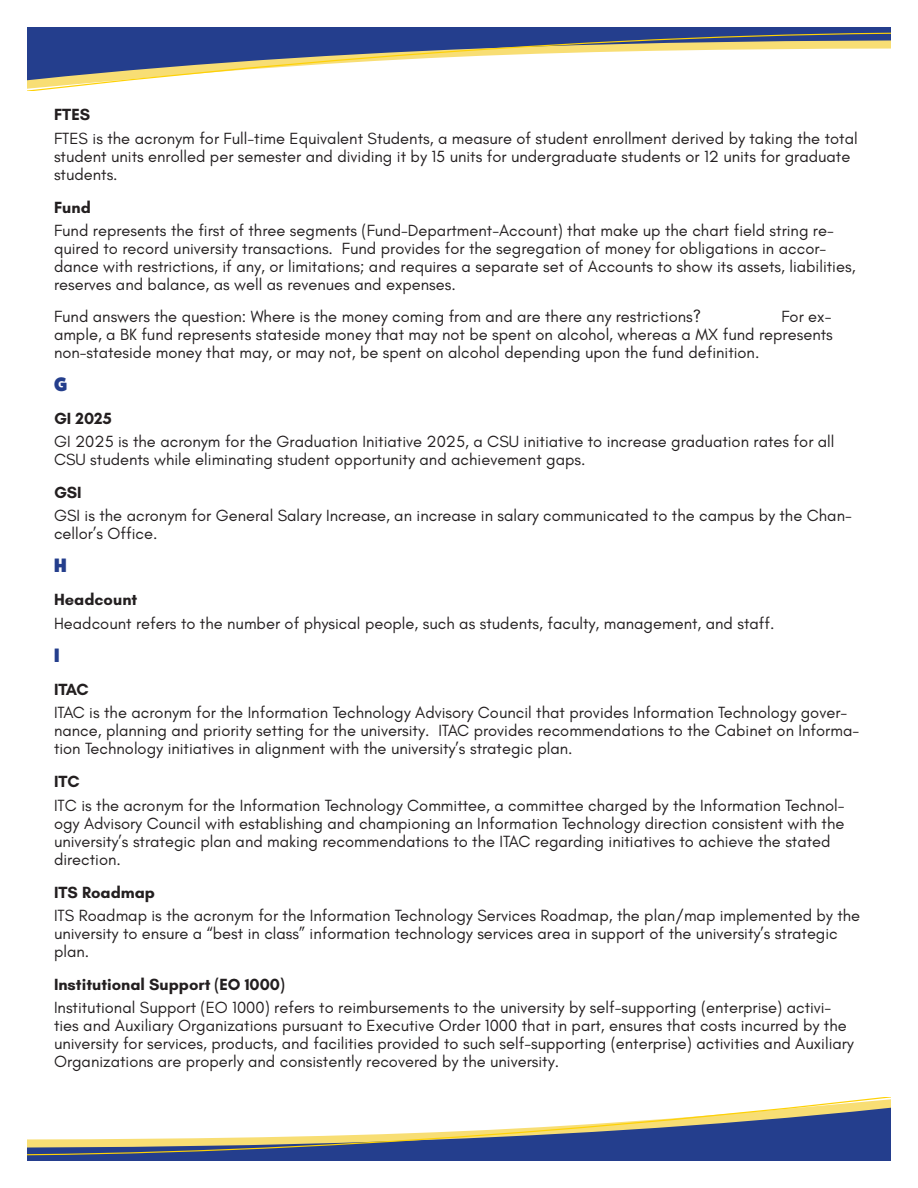
<style>
.page{position:relative;width:918px;height:1188px;background:#fff}
.page>*{position:absolute;margin:0;border:0;box-sizing:border-box;transform-origin:0 0}
.Section_Heading{font:800 19.5px "Fat Frank";color:#243e8c}
.Definition{font:16.5px/18px "Glacial Indifference";color:#231f20}
.Term{font:700 16.5px "Glacial Indifference";color:#231f20}
</style>
<div class="page">
<div style="left:27px;top:1156px;width:864px;height:5px;background:#243e8d"></div>
<svg style="left:27px;top:1097px;width:864px;height:59px"></svg>
<div style="left:27px;top:27px;width:864px;height:5px;background:#243e8d"></div>
<svg style="left:27px;top:32px;width:864px;height:59px"></svg>
<p class="Term" style="left:54px;top:105px;width:38px">FTES</p>
<p class="Definition" style="left:54px;top:129px;width:805px">FTES is the acronym for Full-time Equivalent Students, a measure of student enrollment derived by taking the total student units enrolled per semester and dividing it by 15 units for undergraduate students or 12 units for graduate students.</p>
<p class="Term" style="left:54px;top:197px;width:38px">Fund</p>
<p class="Definition" style="left:54px;top:222px;width:803px">Fund represents the first of three segments (Fund-Department-Account) that make up the chart field string re&shy;quired to record university transactions. Fund provides for the segregation of money for obligations in accor&shy;dance with restrictions, if any, or limitations; and requires a separate set of Accounts to show its assets, liabilities, reserves and balance, as well as revenues and expenses.</p>
<p class="Definition" style="left:54px;top:307px;width:649px">Fund answers the question: Where is the money coming from and are there any restrictions?</p>
<p class="Definition" style="left:54px;top:307px;width:780px;text-align:justify;text-indent:727px">For ex&shy;ample, a BK fund represents stateside money that may not be spent on alcohol, whereas a MX fund represents non-stateside money that may, or may not, be spent on alcohol depending upon the fund definition.</p>
<p class="Section_Heading" style="left:54px;top:373px;width:15px">G</p>
<p class="Term" style="left:54px;top:408px;width:59px">GI 2025</p>
<p class="Definition" style="left:54px;top:433px;width:782px">GI 2025 is the acronym for the Graduation Initiative 2025, a CSU initiative to increase graduation rates for all<br>CSU students while eliminating student opportunity and achievement gaps.</p>
<p class="Term" style="left:54px;top:482px;width:29px">GSI</p>
<p class="Definition" style="left:54px;top:507px;width:799px">GSI is the acronym for General Salary Increase, an increase in salary communicated to the campus by the Chan&shy;cellor’s Office.</p>
<p class="Section_Heading" style="left:54px;top:555px;width:14px">H</p>
<p class="Term" style="left:54px;top:590px;width:85px">Headcount</p>
<p class="Definition" style="left:54px;top:615px;width:722px">Headcount refers to the number of physical people, such as students, faculty, management, and staff.</p>
<p class="Section_Heading" style="left:54px;top:644px;width:7px">I</p>
<p class="Term" style="left:54px;top:679px;width:36px">ITAC</p>
<p class="Definition" style="left:54px;top:704px;width:807px">ITAC is the acronym for the Information Technology Advisory Council that provides Information Technology gover&shy;nance, planning and priority setting for the university. ITAC provides recommendations to the Cabinet on Informa&shy;tion Technology initiatives in alignment with the university’s strategic plan.</p>
<p class="Term" style="left:54px;top:771px;width:27px">ITC</p>
<p class="Definition" style="left:54px;top:796px;width:792px">ITC is the acronym for the Information Technology Committee, a committee charged by the Information Technol&shy;ogy Advisory Council with establishing and championing an Information Technology direction consistent with the university’s strategic plan and making recommendations to the ITAC regarding initiatives to achieve the stated direction.</p>
<p class="Term" style="left:54px;top:882px;width:103px">ITS Roadmap</p>
<p class="Definition" style="left:54px;top:907px;width:808px">ITS Roadmap is the acronym for the Information Technology Services Roadmap, the plan/map implemented by the university to ensure a “best in class” information technology services area in support of the university’s strategic plan.</p>
<p class="Term" style="left:54px;top:974px;width:232px">Institutional Support (EO 1000)</p>
<p class="Definition" style="left:54px;top:999px;width:801px">Institutional Support (EO 1000) refers to reimbursements to the university by self-supporting (enterprise) activi&shy;ties and Auxiliary Organizations pursuant to Executive Order 1000 that in part, ensures that costs incurred by the university for services, products, and facilities provided to such self-supporting (enterprise) activities and Auxiliary Organizations are properly and consistently recovered by the university.</p>
</div>
